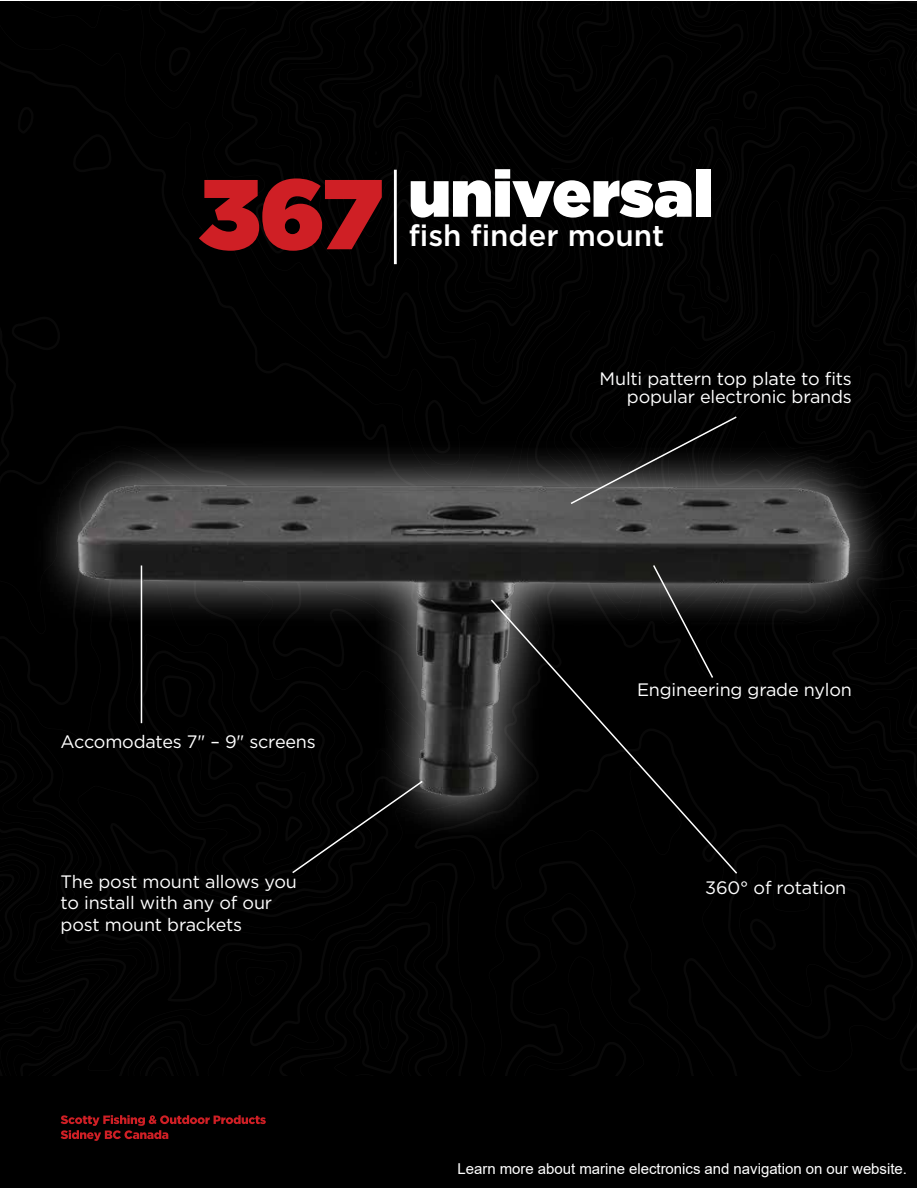
<style>
.page{position:relative;width:918px;height:1188px;background:#fff}
.page>*{position:absolute;margin:0;border:0;box-sizing:border-box;transform-origin:0 0}
.t1{font:900 99px "Gotham";color:#cf1f25}
.t2{font:900 65.1px "Gotham";color:#fff}
.t3{font:500 29.7px "Gotham";color:#fff}
.t4{font:18px/21.6px "Gotham";letter-spacing:-.01em;color:#fff;text-align:right}
.t5{font:15px "Arial";color:#fff}
</style>
<div class="page">
<div style="left:1px;top:1px;width:916px;height:1186px;background:#000"></div>
<svg style="left:0;top:608px;width:1px;height:468px"></svg>
<div style="left:35px;top:440px;width:858px;height:400px;background:#fff;opacity:.75"></div>
<img style="left:72px;top:440px;width:795px;height:398px">
<svg style="left:61px;top:1115px;width:205px;height:26px"></svg>
<hr style="left:394px;top:170px;width:3px;height:94px;background:#fff">
<svg style="left:569px;top:416px;width:169px;height:89px"></svg>
<hr style="left:141px;top:566px;width:1px;height:157px;background:#fff">
<svg style="left:154px;top:664px;width:272px;height:210px"></svg>
<svg style="left:652px;top:563px;width:63px;height:35px;background:#333"></svg>
<svg style="left:489px;top:598px;width:250px;height:276px"></svg>
<h1 class="t1" style="left:199px;top:157px;width:185px">367</h1>
<h2 class="t2" style="left:409px;top:156px;width:306px">universal</h2>
<h3 class="t3" style="left:409px;top:219px;width:257px">fish finder mount</h3>
<p class="t4" style="left:600px;top:369px;width:254px;line-height:18px">Multi pattern top plate to fits popular electronic brands</p>
<p class="t4" style="left:61px;top:730px;width:257px">Accomodates 7" – 9" screens</p>
<p class="t4" style="left:61px;top:870px;width:238px;text-align:left">The post mount allows you to install with any of our post mount brackets</p>
<p class="t4" style="left:637px;top:678px;width:216px">Engineering grade nylon</p>
<p class="t4" style="left:705px;top:876px;width:142px">360° of rotation</p>
<p class="t5" style="left:458px;top:1158px;width:451px">Learn more about marine electronics and navigation on our website.</p>
</div>
